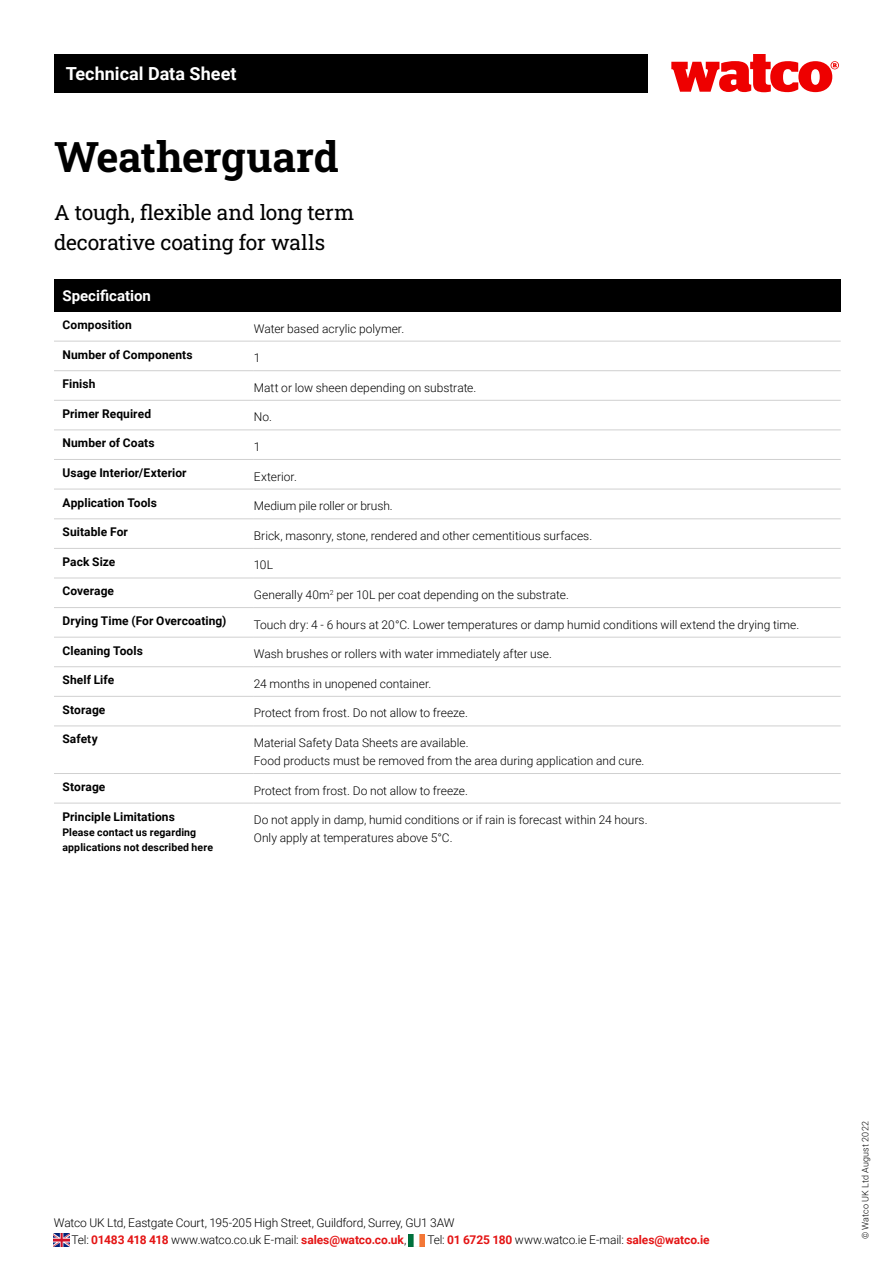
<style>
.page{position:relative;width:893px;height:1263px;background:#fff}
.page>*{position:absolute;margin:0;border:0;box-sizing:border-box;transform-origin:0 0}
.t1{font:700 42px "Roboto Slab";letter-spacing:-.01em;color:#000}
.t2{font:21px/30px "Roboto Slab";letter-spacing:-.015em;color:#000}
.t3{font:700 18px "Roboto";color:#fff}
.t4{font:700 15px "Roboto";color:#fff}
.t5{font:300 12px/18px "Roboto";color:#000}
.t6{font:700 12px "Roboto";letter-spacing:.005em;color:#000}
.t7{font:700 10.5px/15px "Roboto";letter-spacing:.01em;color:#000}
.t8{font:300 9px "Roboto";letter-spacing:.02em;color:#000}
.s1{font-weight:700;color:#e41515}
</style>
<div class="page">
<div style="left:54px;top:54px;width:593px;height:38px;background:#000"></div>
<svg style="left:671px;top:54px;width:168px;height:38px"></svg>
<div style="left:54px;top:279px;width:787px;height:33px;background:#000"></div>
<hr style="left:54px;top:341px;width:200px;height:1px;background:#d0d0d0">
<hr style="left:254px;top:341px;width:587px;height:1px;background:#d0d0d0">
<hr style="left:54px;top:370px;width:200px;height:1px;background:#d0d0d0">
<hr style="left:254px;top:370px;width:587px;height:1px;background:#d0d0d0">
<hr style="left:54px;top:400px;width:200px;height:1px;background:#d0d0d0">
<hr style="left:254px;top:400px;width:587px;height:1px;background:#d0d0d0">
<hr style="left:54px;top:429px;width:200px;height:1px;background:#d0d0d0">
<hr style="left:254px;top:429px;width:587px;height:1px;background:#d0d0d0">
<hr style="left:54px;top:459px;width:200px;height:1px;background:#d0d0d0">
<hr style="left:254px;top:459px;width:587px;height:1px;background:#d0d0d0">
<hr style="left:54px;top:489px;width:200px;height:1px;background:#d0d0d0">
<hr style="left:254px;top:489px;width:587px;height:1px;background:#d0d0d0">
<hr style="left:54px;top:518px;width:200px;height:1px;background:#d0d0d0">
<hr style="left:254px;top:518px;width:587px;height:1px;background:#d0d0d0">
<hr style="left:54px;top:803px;width:200px;height:1px;background:#d0d0d0">
<hr style="left:254px;top:803px;width:587px;height:1px;background:#d0d0d0">
<hr style="left:54px;top:548px;width:200px;height:1px;background:#d0d0d0">
<hr style="left:254px;top:548px;width:587px;height:1px;background:#d0d0d0">
<hr style="left:54px;top:578px;width:200px;height:1px;background:#d0d0d0">
<hr style="left:254px;top:578px;width:587px;height:1px;background:#d0d0d0">
<hr style="left:54px;top:607px;width:200px;height:1px;background:#d0d0d0">
<hr style="left:254px;top:607px;width:587px;height:1px;background:#d0d0d0">
<hr style="left:54px;top:637px;width:200px;height:1px;background:#d0d0d0">
<hr style="left:254px;top:637px;width:587px;height:1px;background:#d0d0d0">
<hr style="left:54px;top:666px;width:200px;height:1px;background:#d0d0d0">
<hr style="left:254px;top:666px;width:587px;height:1px;background:#d0d0d0">
<hr style="left:54px;top:696px;width:200px;height:1px;background:#d0d0d0">
<hr style="left:254px;top:696px;width:587px;height:1px;background:#d0d0d0">
<hr style="left:54px;top:725px;width:200px;height:1px;background:#d0d0d0">
<hr style="left:254px;top:725px;width:587px;height:1px;background:#d0d0d0">
<hr style="left:54px;top:773px;width:200px;height:1px;background:#d0d0d0">
<hr style="left:254px;top:773px;width:587px;height:1px;background:#d0d0d0">
<img style="left:53px;top:1234px;width:16px;height:12px">
<img style="left:409px;top:1234px;width:16px;height:12px">
<h3 class="t3" style="left:66px;top:61px;width:172px">Technical Data Sheet</h3>
<h1 class="t1" style="left:54px;top:128px;width:286px">Weatherguard</h1>
<h2 class="t2" style="left:54px;top:197px;width:302px">A tough, flexible and long term decorative coating for walls</h2>
<p class="t4" style="left:63px;top:285px;width:90px">Specification</p>
<p class="t6" style="left:63px;top:316px;width:71px">Composition</p>
<p class="t5" style="left:254px;top:319px;width:152px">Water based acrylic polymer.</p>
<p class="t6" style="left:63px;top:346px;width:132px">Number of Components</p>
<p class="t5" style="left:254px;top:348px;width:8px">1</p>
<p class="t6" style="left:63px;top:375px;width:34px">Finish</p>
<p class="t5" style="left:254px;top:378px;width:224px">Matt or low sheen depending on substrate.</p>
<p class="t6" style="left:63px;top:405px;width:90px">Primer Required</p>
<p class="t5" style="left:254px;top:408px;width:20px">No.</p>
<p class="t6" style="left:63px;top:435px;width:94px">Number of Coats</p>
<p class="t5" style="left:254px;top:437px;width:8px">1</p>
<p class="t6" style="left:63px;top:464px;width:126px">Usage Interior/Exterior</p>
<p class="t5" style="left:254px;top:467px;width:45px">Exterior.</p>
<p class="t6" style="left:63px;top:494px;width:96px">Application Tools</p>
<p class="t5" style="left:254px;top:496px;width:140px">Medium pile roller or brush.</p>
<p class="t6" style="left:63px;top:524px;width:67px">Suitable For</p>
<p class="t5" style="left:254px;top:526px;width:340px">Brick, masonry, stone, rendered and other cementitious surfaces.</p>
<p class="t6" style="left:63px;top:553px;width:54px">Pack Size</p>
<p class="t5" style="left:254px;top:556px;width:21px">10L</p>
<p class="t6" style="left:63px;top:583px;width:53px">Coverage</p>
<p class="t5" style="left:254px;top:585px;width:317px">Generally 40m<sup>2</sup> per 10L per coat depending on the substrate.</p>
<p class="t6" style="left:63px;top:612px;width:165px">Drying Time (For Overcoating)</p>
<p class="t5" style="left:254px;top:615px;width:547px">Touch dry: 4 - 6 hours at 20°C. Lower temperatures or damp humid conditions will extend the drying time.</p>
<p class="t6" style="left:63px;top:642px;width:82px">Cleaning Tools</p>
<p class="t5" style="left:254px;top:644px;width:300px">Wash brushes or rollers with water immediately after use.</p>
<p class="t6" style="left:63px;top:671px;width:53px">Shelf Life</p>
<p class="t5" style="left:254px;top:674px;width:179px">24 months in unopened container.</p>
<p class="t6" style="left:63px;top:701px;width:44px">Storage</p>
<p class="t5" style="left:254px;top:704px;width:216px">Protect from frost. Do not allow to freeze.</p>
<p class="t6" style="left:63px;top:731px;width:37px">Safety</p>
<p class="t5" style="left:254px;top:733px;width:392px">Material Safety Data Sheets are available.<br>Food products must be removed from the area during application and cure.</p>
<p class="t6" style="left:63px;top:778px;width:44px">Storage</p>
<p class="t5" style="left:254px;top:781px;width:216px">Protect from frost. Do not allow to freeze.</p>
<p class="t6" style="left:63px;top:808px;width:114px">Principle Limitations</p>
<p class="t7" style="left:63px;top:824px;width:152px">Please contact us regarding applications not described here</p>
<p class="t5" style="left:254px;top:810px;width:395px">Do not apply in damp, humid conditions or if rain is forecast within 24 hours.<br>Only apply at temperatures above 5°C.</p>
<p class="t5" style="left:72px;top:1213px;width:385px;line-height:17.4px;text-indent:-18px">Watco UK Ltd, Eastgate Court, 195-205 High Street, Guildford, Surrey, GU1 3AW<br>Tel: <span class="s1">01483 418 418</span> www.watco.co.uk E-mail: <span class="s1">sales@watco.co.uk</span>,</p>
<p class="t5" style="left:428px;top:1230px;width:284px">Tel: <span class="s1">01 6725 180</span> www.watco.ie E-mail: <span class="s1">sales@watco.ie</span></p>
<p class="t8" style="left:859px;top:1239px;width:120px;rotate:-90deg">© Watco UK Ltd August 2022</p>
</div>
